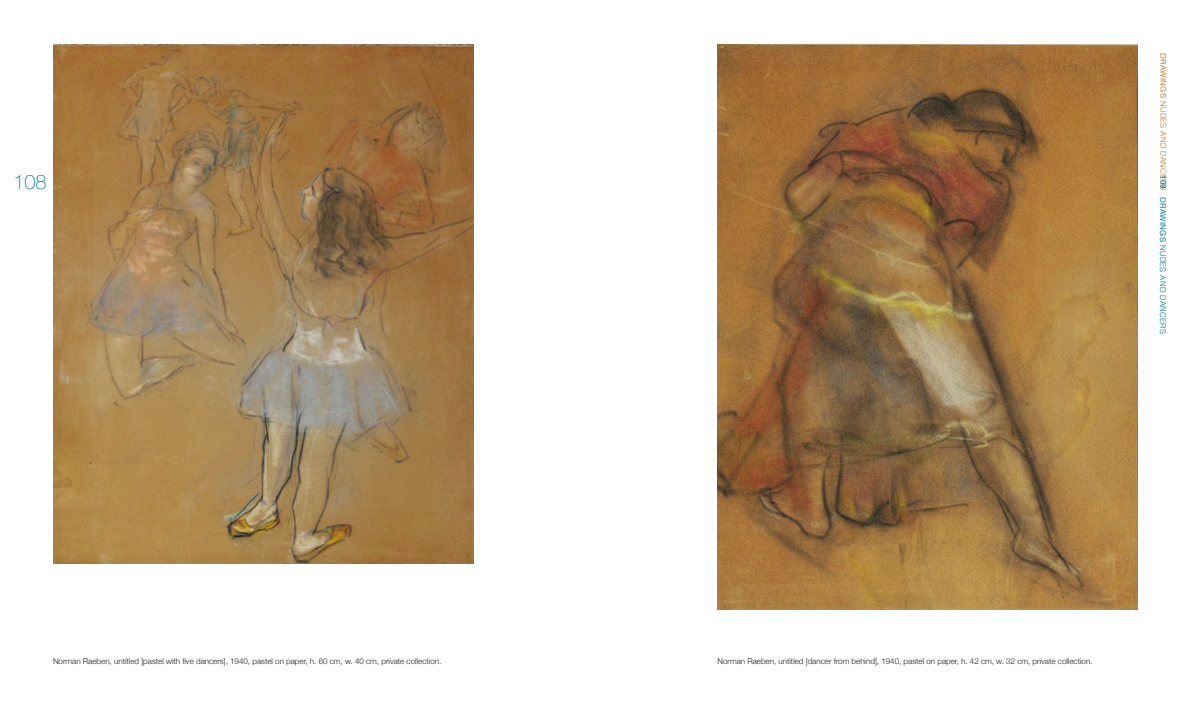
<style>
.page{position:relative;width:1191px;height:709px;background:#fff}
.page>*{position:absolute;margin:0;border:0;box-sizing:border-box;transform-origin:0 0}
.t1{font:100 20px "Helvetica Neue";color:#008194}
.t2{font:300 8px "Helvetica Neue";color:#1d1d1b}
.t3{font:300 8px "Helvetica Neue";letter-spacing:.04em;color:#008194}
.t4{font:300 8px "Helvetica Neue";letter-spacing:.04em;color:#c67e32}
.t5{font:500 8px "Helvetica Neue";color:#008194}
.s1{font-weight:400}
</style>
<div class="page">
<img style="left:53px;top:45px;width:420px;height:519px">
<img style="left:717px;top:45px;width:421px;height:564px">
<h1 class="t1" style="left:13px;top:166px;width:35px">108</h1>
<p class="t2" style="left:53px;top:655px;width:390px">Norman Raeben, untitled [pastel with five dancers], 1940, pastel on paper, h. 60 cm, w. 40 cm, private collection.</p>
<p class="t4" style="left:1169px;top:53px;width:138px;rotate:90deg"><span class="s1">DRAWINGS</span> NUDES AND DANCERS</p>
<p class="t5" style="left:1169px;top:175px;width:15px;rotate:90deg">109</p>
<p class="t3" style="left:1169px;top:197px;width:138px;rotate:90deg"><span class="s1">DRAWINGS</span> NUDES AND DANCERS</p>
<p class="t2" style="left:717px;top:655px;width:376px">Norman Raeben, untitled [dancer from behind], 1940, pastel on paper, h. 42 cm, w. 32 cm, private collection.</p>
</div>
